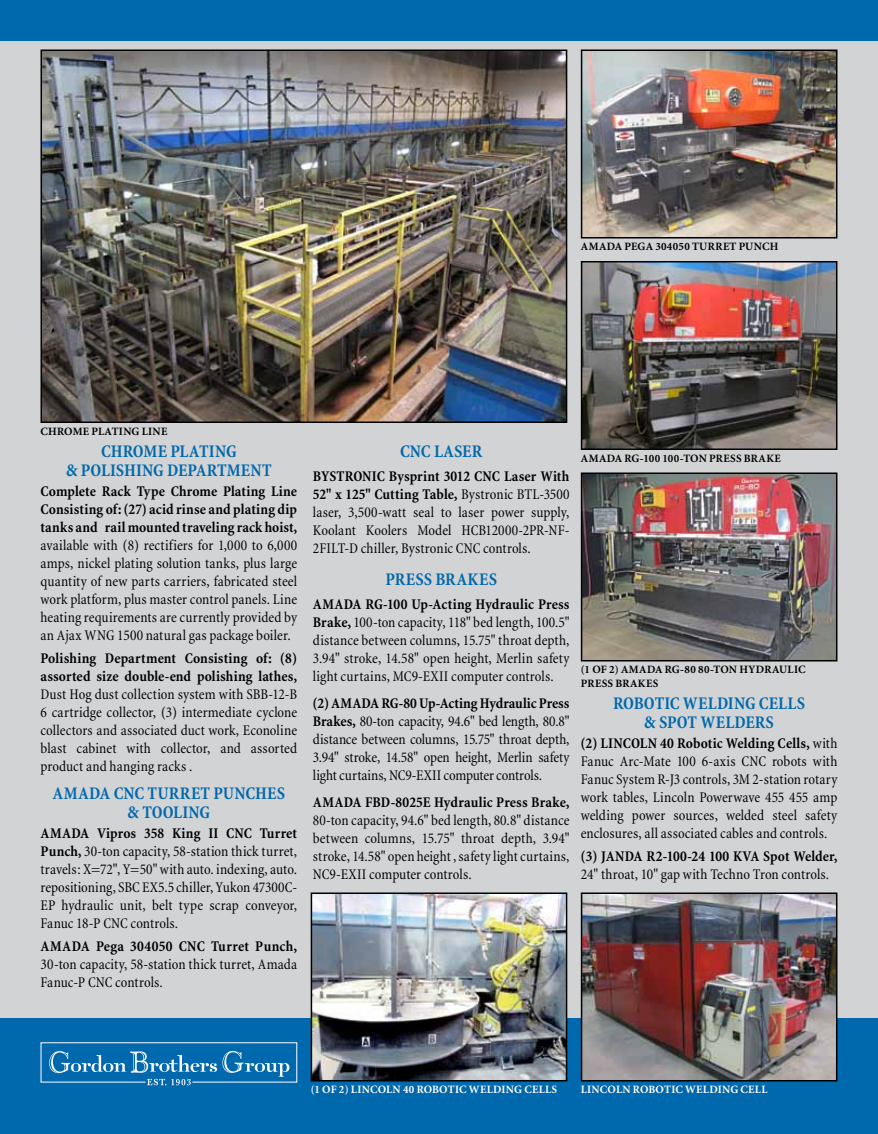
<style>
.page{position:relative;width:878px;height:1134px;background:#fff}
.page>*{position:absolute;margin:0;border:0;box-sizing:border-box;transform-origin:0 0}
.t1{font:700 condensed 18px/19.5px "Minion";color:#0068ac;text-align:center}
.t2{font:condensed 15px/18px "Minion";letter-spacing:.005em;color:#000;text-align:justify}
.t3{font:700 condensed 15px/18px "Minion";letter-spacing:.01em;color:#000;text-align:justify}
.t4{font:700 11.25px/13.5px "Minion";letter-spacing:.03em;color:#000}
.t5{font:700 11.25px "Minion";letter-spacing:.015em;color:#fff}
.s1{font-weight:700}
</style>
<div class="page">
<div style="left:0;top:15px;width:878px;height:1066px;background:#d1d3d4"></div>
<div style="left:0;top:0;width:878px;height:40px;background:#0068ac"></div>
<div style="left:0;top:1019px;width:878px;height:115px;background:#0068ac"></div>
<img style="left:583px;top:264px;width:251px;height:183px">
<div style="left:580px;top:261px;width:257px;height:189px;border:2px solid #000"></div>
<img style="left:583px;top:475px;width:251px;height:184px">
<div style="left:580px;top:472px;width:257px;height:190px;border:2px solid #000"></div>
<img style="left:583px;top:53px;width:251px;height:182px">
<div style="left:580px;top:50px;width:257px;height:188px;border:2px solid #000"></div>
<img style="left:583px;top:895px;width:251px;height:184px">
<div style="left:580px;top:892px;width:257px;height:190px;border:2px solid #000"></div>
<img style="left:313px;top:895px;width:251px;height:184px">
<div style="left:310px;top:892px;width:257px;height:190px;border:2px solid #000"></div>
<img style="left:43px;top:53px;width:521px;height:367px">
<div style="left:40px;top:50px;width:527px;height:373px;border:2px solid #000"></div>
<svg style="left:40px;top:1042px;width:257px;height:43px"></svg>
<p class="t4" style="left:580px;top:240px;width:199px">AMADA PEGA 304050 TURRET PUNCH</p>
<p class="t4" style="left:40px;top:425px;width:59px">CHROME PLAT</p>
<p class="t4" style="left:119px;top:425px;width:50px">ING LINE</p>
<p class="t1" style="left:66px;top:442px;width:207px">CHROME PLATING<br>&amp; POLISHING DEPARTMENT</p>
<p class="t3" style="left:40px;top:482px;width:258px">Complete Rack Type Chrome Plating Line Consisting of: (27) acid rinse and plating dip tanks and rail mounted traveling rack hoist,</p>
<p class="t2" style="left:40px;top:537px;width:258px">available with (8) rectifiers for 1,000 to 6,000 amps, nickel plating solution tanks, plus large quantity of new parts carriers, fabricated steel work platform, plus master control panels. Line heating requirements are currently provided by an Ajax WNG 1500 natural gas package boiler.</p>
<p class="t3" style="left:40px;top:649px;width:258px">Polishing Department Consisting of: (8) assorted size double-end polishing lathes,</p>
<p class="t2" style="left:40px;top:685px;width:258px">Dust Hog dust collection system with SBB-12-B 6 cartridge collector, (3) intermediate cyclone collectors and associated duct work, Econoline blast cabinet with collector, and assorted product and hanging racks .</p>
<p class="t1" style="left:52px;top:784px;width:24px">Amada</p>
<p class="t1" style="left:114px;top:784px;width:67px">CNC Turret</p>
<p class="t1" style="left:213px;top:784px;width:32px">Punches</p>
<p class="t1" style="left:127px;top:803px;width:35px">&amp;Tooling</p>
<p class="t2" style="left:40px;top:825px;width:258px"><span class="s1">AMADA Vipros 358 King II CNC Turret Punch,</span> 30-ton capacity, 58-station thick turret, travels: X=72", Y=50" with auto. indexing, auto. repositioning, SBC EX5.5 chiller, Yukon 47300C-EP hydraulic unit, belt type scrap conveyor, Fanuc 18-P CNC controls.</p>
<p class="t3" style="left:40px;top:937px;width:258px">AMADA Pega 304050 CNC Turret Punch,</p>
<p class="t2" style="left:40px;top:955px;width:258px">30-ton capacity, 58-station thick turret, Amada<br>Fanuc-P CNC controls.</p>
<p class="t1" style="left:400px;top:442px;width:54px">CNC Laser</p>
<p class="t2" style="left:313px;top:467px;width:258px"><span class="s1">BYSTRONIC Bysprint 3012 CNC Laser With 52" x 125" Cutting Table,</span> Bystronic BTL-3500 laser, 3,500-watt seal to laser power supply, Koolant Koolers Model HCB12000-2PR-NF-2FILT-D chiller, Bystronic CNC controls.</p>
<p class="t1" style="left:385px;top:570px;width:20px">Press</p>
<p class="t1" style="left:435px;top:570px;width:21px">Brakes</p>
<p class="t2" style="left:313px;top:596px;width:258px"><span class="s1">AMADA RG-100 Up-Acting Hydraulic Press Brake,</span> 100-ton capacity, 118" bed length, 100.5" distance between columns, 15.75" throat depth, 3.94" stroke, 14.58" open height, Merlin safety light curtains, MC9-EXII computer controls.</p>
<p class="t2" style="left:313px;top:694px;width:258px"><span class="s1">(2) AMADA RG-80 Up-Acting Hydraulic Press Brakes,</span> 80-ton capacity, 94.6" bed length, 80.8" distance between columns, 15.75" throat depth, 3.94" stroke, 14.58" open height, Merlin safety light curtains, NC9-EXII computer controls.</p>
<p class="t3" style="left:313px;top:793px;width:258px">AMADA FBD-8025E Hydraulic Press Brake,</p>
<p class="t2" style="left:313px;top:811px;width:258px">80-ton capacity, 94.6" bed length, 80.8" distance between columns, 15.75" throat depth, 3.94" stroke, 14.58" open height , safety light curtains, NC9-EXII computer controls.</p>
<p class="t4" style="left:580px;top:452px;width:201px">AMADA RG -100 100-TON PRESS BRAKE</p>
<p class="t4" style="left:580px;top:663px;width:225px">(1 OF 2) AMADA RG -80 80-TON HYDRAULIC<br>PRESS BRAKES</p>
<p class="t1" style="left:613px;top:694px;width:21px">Robotic</p>
<p class="t1" style="left:683px;top:694px;width:26px">Welding</p>
<p class="t1" style="left:759px;top:694px;width:20px">Cells</p>
<p class="t1" style="left:644px;top:713px;width:34px">&amp; Spot</p>
<p class="t1" style="left:700px;top:713px;width:26px">Welders</p>
<p class="t2" style="left:580px;top:735px;width:258px"><span class="s1">(2) LINCOLN 40 Robotic Welding Cells,</span> with Fanuc Arc-Mate 100 6-axis CNC robots with Fanuc System R-J3 controls, 3M 2-station rotary work tables, Lincoln Powerwave 455 455 amp welding power sources, welded steel safety enclosures, all associated cables and controls.</p>
<p class="t3" style="left:580px;top:847px;width:258px">(3) JANDA R2-100-24 100 KVA Spot Welder,</p>
<p class="t2" style="left:580px;top:865px;width:250px">24" throat, 10" gap with Techno Tron controls.</p>
<p class="t5" style="left:310px;top:1084px;width:235px">(1 OF 2) LINCOLN 40 ROBOTIC WELDING CELLS</p>
<p class="t5" style="left:581px;top:1084px;width:182px">LINCOLN ROBOTIC WELDING CELL</p>
</div>
